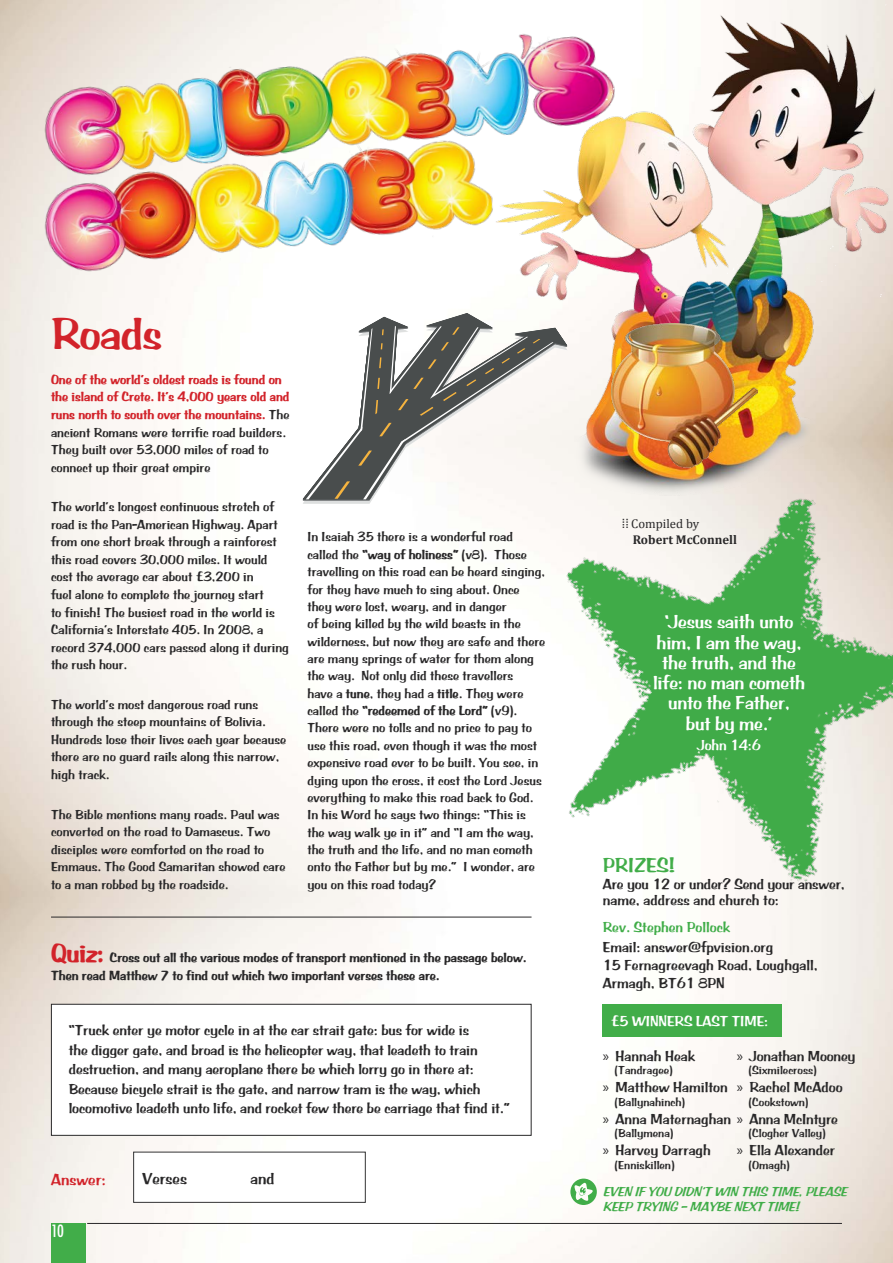
<style>
.page{position:relative;width:893px;height:1263px;background:#fff}
.page>*{position:absolute;margin:0;border:0;box-sizing:border-box;transform-origin:0 0}
.t1{font:46.5px "BRADDON";letter-spacing:-.02em;color:#d2232a}
.t2{font:21px "BRADDON";color:#41ad49}
.t3{font:19.5px/20.2px "BRADDON";letter-spacing:-.01em;color:#fff;text-align:center}
.t4{font:16.5px "BRADDON";color:#292829}
.t5{font:16.5px "BRADDON";color:#d2232a}
.t6{font:500 condensed 16.5px "Futura";color:#fff}
.t7{font:15px/19.5px "BRADDON";letter-spacing:-.005em;color:#292829}
.t8{font:15px "BRADDON";letter-spacing:-.01em;color:#fff}
.t9{font:15px "BRADDON";color:#41ad49}
.t10{font:13.5px/17.5px "BRADDON";color:#292829}
.t11{font:13.5px/17.2px "BRADDON Bold";color:#292829}
.t12{font:13.5px/17.5px "BRADDON Bold";color:#d2232a}
.t13{font:italic 13.5px "BRADDON";color:#41ad49}
.t14{font:700 12.75px/15.8px "Cambria";color:#292829}
.t15{font:12px "BRADDON";color:#292829}
.s1{font-family:"BRADDON";color:#292829}
.s2{font-family:"BRADDON Bold"}
.s3{font-family:"BRADDON"}
.s4{font-size:27px;color:#d2232a}
.s5{font-family:"Helvetica";font-weight:400}
.s6{font-weight:400}
.s7{font-family:"Myriad Pro"}
</style>
<div class="page">
<img style="left:0;top:0;width:893px;height:1263px">
<img style="left:423px;top:353px;width:470px;height:622px">
<img style="left:475px;top:3px;width:417px;height:521px">
<img style="left:611px;top:323px;width:147px;height:145px">
<div style="left:51px;top:1223px;width:34px;height:40px;background:#41ad49"></div>
<img style="left:32px;top:16px;width:598px;height:177px">
<img style="left:0;top:109px;width:576px;height:187px">
<hr style="left:87px;top:1223px;width:755px;height:1px;background:#292829">
<div style="left:602px;top:1004px;width:180px;height:32px;background:#41ad49"></div>
<hr style="left:51px;top:917px;width:480px;height:1px;background:#292829">
<div style="left:51px;top:1004px;width:480px;height:131px;background:#fff"></div>
<div style="left:51px;top:1004px;width:480px;height:132px;border:1px solid #292829"></div>
<svg style="left:570px;top:1178px;width:27px;height:27px"></svg>
<svg style="left:133px;top:1151px;width:233px;height:52px"></svg>
<svg style="left:303px;top:313px;width:264px;height:186px"></svg>
<svg style="left:306px;top:326px;width:247px;height:173px"></svg>
<svg style="left:584px;top:124px;width:10px;height:17px"></svg>
<svg style="left:830px;top:245px;width:4px;height:4px"></svg>
<svg style="left:751px;top:219px;width:5px;height:6px"></svg>
<svg style="left:718px;top:276px;width:3px;height:5px"></svg>
<svg style="left:727px;top:251px;width:23px;height:23px"></svg>
<svg style="left:600px;top:83px;width:24px;height:43px"></svg>
<h1 class="t1" style="left:51px;top:306px;width:113px">Roads</h1>
<p class="t12" style="left:51px;top:371px;width:240px">One of the world’s oldest roads is found on the island of Crete. It’s 4,000 years old and runs north to south over the mountains. <span class="s1">The</span></p>
<p class="t10" style="left:51px;top:423px;width:236px">ancient Romans were terrific road builders.<br>They built over 53,000 miles of road to connect up their great empire</p>
<p class="t10" style="left:51px;top:498px;width:239px">The world’s longest continuous stretch of road is the Pan-American Highway. Apart from one short break through a rainforest this road covers 30,000 miles. It would cost the average car about £3,200 in<br>fuel alone to complete the journey start<br>to finish! The busiest road in the world is California’s Interstate 405. In 2008, a record 374,000 cars passed along it during the rush hour.</p>
<p class="t10" style="left:51px;top:695px;width:237px">The world’s most dangerous road runs through the steep mountains of Bolivia.<br>Hundreds lose their lives each year because there are no guard rails along this narrow, high track.</p>
<p class="t10" style="left:51px;top:805px;width:236px">The Bible mentions many roads. Paul was converted on the road to Damascus. Two disciples were comforted on the road to Emmaus. The Good Samaritan showed care to a man robbed by the roadside.</p>
<p class="t10" style="left:307px;top:528px;width:239px">In Isaiah 35 there is a wonderful road called the <span class="s2">“way of holiness”</span> (v8). Those travelling on this road can be heard singing, for they have much to sing about. Once they were lost, weary, and in danger<br>of being killed by the wild beasts in the wilderness, but now they are safe and there are many springs of water for them along the way. Not only did these travellers<br>have a <span class="s2">tune</span>, they had a <span class="s2">title</span>. They were</p>
<p class="t11" style="left:307px;top:702px;width:211px"><span class="s3">called the</span> “redeemed of the Lord” <span class="s3">(v9).</span></p>
<p class="t10" style="left:307px;top:719px;width:236px">There were no tolls and no price to pay to use this road, even though it was the most expensive road ever to be built. You see, in dying upon the cross, it cost the Lord Jesus everything to make this road back to God.<br>In his Word he says two things: “This is the way walk ye in it” and “I am the way, the truth and the life, and no man cometh onto the Father but by me.” I wonder, are you on this road today?</p>
<p class="t11" style="left:51px;top:949px;width:477px"><span class="s4">Quiz:</span> Cross out all the various modes of transport mentioned in the passage below.<br>Then read Matthew 7 to find out which two important verses these are.</p>
<p class="t7" style="left:69px;top:1021px;width:443px">“Truck enter ye motor cycle in at the car strait gate: bus for wide is<br>the digger gate, and broad is the helicopter way, that leadeth to train destruction, and many aeroplane there be which lorry go in there at:<br>Because bicycle strait is the gate, and narrow tram is the way, which locomotive leadeth unto life, and rocket few there be carriage that find it.”</p>
<p class="t5" style="left:51px;top:1170px;width:56px">Answer:</p>
<p class="t4" style="left:143px;top:1169px;width:46px">Verses</p>
<p class="t4" style="left:251px;top:1169px;width:26px">and</p>
<p class="t6" style="left:51px;top:1220px;width:14px">10</p>
<p class="t14" style="left:633px;top:516px;width:106px;text-indent:-11px"><span class="s5">⁞⁞</span> <span class="s6">Compiled by<br></span>Robert McConnell</p>
<h3 class="t3" style="left:653px;top:612px;width:154px">‘Jesus saith unto him, I am the way, the truth, and the life: no man cometh unto the Father,<br>but by me.’</h3>
<p class="t8" style="left:697px;top:736px;width:65px">John 14:6</p>
<h2 class="t2" style="left:603px;top:853px;width:74px">Prizes!</h2>
<p class="t7" style="left:603px;top:875px;width:244px;line-height:16.5px">Are you 12 or under? Send your answer, name, address and church to:</p>
<p class="t9" style="left:603px;top:918px;width:129px">Rev. Stephen Pollock</p>
<p class="t7" style="left:603px;top:938px;width:216px;line-height:18px">Email: answer@fpvision.org<br>15 Fernagreevagh Road, Loughgall,<br>Armagh, BT61 8PN</p>
<p class="t8" style="left:611px;top:1012px;width:44px">£5 Winners</p>
<p class="t8" style="left:696px;top:1012px;width:9px">last</p>
<p class="t8" style="left:732px;top:1012px;width:38px">ti me:</p>
<p class="t7" style="left:603px;top:1046px;width:94px"><span class="s7">»</span> Hannah Heak</p>
<p class="t15" style="left:615px;top:1063px;width:59px">(Tandragee)</p>
<p class="t7" style="left:603px;top:1078px;width:126px"><span class="s7">»</span> Matthew Hamilton</p>
<p class="t15" style="left:615px;top:1095px;width:72px">(Ballynahinch)</p>
<p class="t7" style="left:603px;top:1109px;width:237px"><span class="s7">»</span> Anna Maternaghan <span class="s7">»</span> Anna McIntyre</p>
<p class="t15" style="left:615px;top:1126px;width:60px">(Ballymena)</p>
<p class="t7" style="left:603px;top:1141px;width:109px"><span class="s7">»</span> Harvey Darragh</p>
<p class="t15" style="left:615px;top:1158px;width:61px">(Enniskillen)</p>
<p class="t7" style="left:737px;top:1046px;width:120px"><span class="s7">»</span> Jonathan Mooney</p>
<p class="t15" style="left:749px;top:1063px;width:69px">(Sixmilecross)</p>
<p class="t7" style="left:737px;top:1078px;width:107px"><span class="s7">»</span> Rachel McAdoo</p>
<p class="t15" style="left:749px;top:1095px;width:61px">(Cookstown)</p>
<p class="t15" style="left:749px;top:1126px;width:79px">(Clogher Valley)</p>
<p class="t7" style="left:737px;top:1141px;width:100px"><span class="s7">»</span> Ella Alexander</p>
<p class="t15" style="left:749px;top:1158px;width:42px">(Omagh)</p>
<p class="t13" style="left:603px;top:1183px;width:16px">EVEN</p>
<p class="t13" style="left:634px;top:1183px;width:48px">IFYOUDIDN</p>
<p class="t13" style="left:701px;top:1183px;width:24px">’T WIN</p>
<p class="t13" style="left:741px;top:1183px;width:9px">THIS</p>
<p class="t13" style="left:770px;top:1183px;width:44px">TI ME,PLEASE</p>
<p class="t13" style="left:603px;top:1198px;width:41px">KEEP TRYING</p>
<p class="t13" style="left:680px;top:1198px;width:30px">–MAYBE</p>
<p class="t13" style="left:734px;top:1198px;width:71px">NEXT TIME!</p>
</div>
